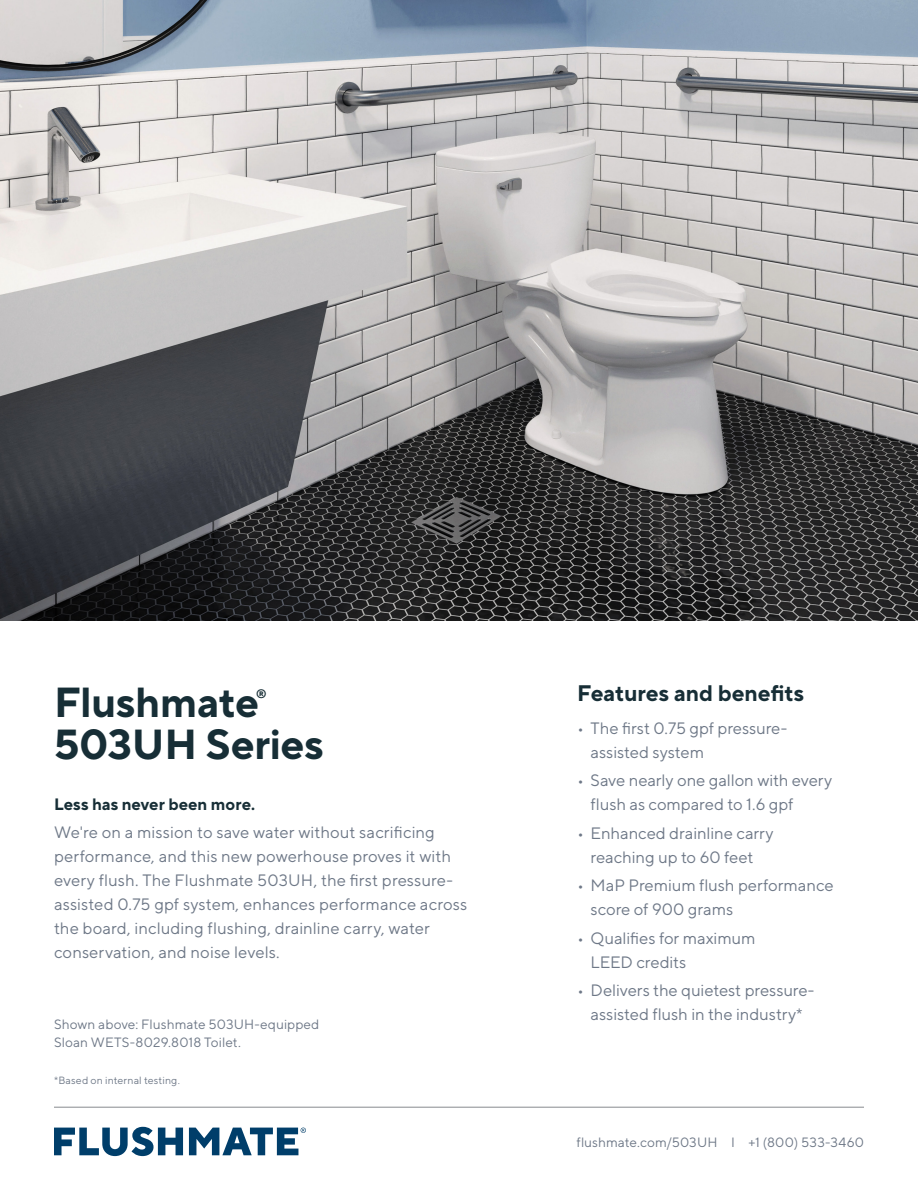
<style>
.page{position:relative;width:918px;height:1188px;background:#fff}
.page>*{position:absolute;margin:0;border:0;box-sizing:border-box;transform-origin:0 0}
.t1{font:700 42px "TT Norms Pro";letter-spacing:-.005em;color:#172e36}
.t2{font:700 22.5px "TT Norms Pro";color:#172e36}
.t3{font:16.5px/24px "TT Norms Pro";color:#6e7887}
.t4{font:700 16.5px "TT Norms Pro";letter-spacing:.005em;color:#172e36}
.t5{font:13.5px/18px "TT Norms Pro";letter-spacing:.01em;color:#6e7887}
.t6{font:700 12.3px "TT Norms Pro";color:#172e36}
.t7{font:10.5px "TT Norms Pro";letter-spacing:.015em;color:#6e7887}
</style>
<div class="page">
<img style="left:0;top:0;width:918px;height:621px">
<hr style="left:54px;top:1107px;width:810px;height:1px;background:#878a8f">
<svg style="left:54px;top:1127px;width:129px;height:29px"></svg>
<svg style="left:189px;top:1128px;width:117px;height:27px"></svg>
<h1 class="t1" style="left:54px;top:672px;width:207px">Flushmate</h1>
<p class="t6" style="left:256px;top:685px;width:12px">®</p>
<h1 class="t1" style="left:54px;top:713px;width:271px">503UH Series</h1>
<p class="t4" style="left:54px;top:792px;width:203px">Less has never been more.</p>
<p class="t3" style="left:54px;top:819px;width:415px">We're on a mission to save water without sacrificing performance, and this new powerhouse proves it with every flush. The Flushmate 503UH, the first pressure&shy;assisted 0.75 gpf system, enhances performance across the board, including flushing, drainline carry, water conservation, and noise levels.</p>
<p class="t5" style="left:54px;top:1014px;width:267px">Shown above: Flushmate 503UH-equipped<br>Sloan WETS-8029.8018 Toilet.</p>
<p class="t7" style="left:54px;top:1073px;width:127px">*Based on internal testing.</p>
<h2 class="t2" style="left:577px;top:676px;width:228px">Features and benefits</h2>
<p class="t3" style="left:591px;top:715px;width:198px;text-indent:-13px">• The first 0.75 gpf pressure&shy;assisted system</p>
<p class="t3" style="left:591px;top:767px;width:243px;text-indent:-13px">• Save nearly one gallon with every flush as compared to 1.6 gpf</p>
<p class="t3" style="left:577px;top:820px;width:198px;text-align:center">• Enhanced drainline carry reaching up to 60 feet</p>
<p class="t3" style="left:591px;top:872px;width:244px;text-indent:-13px">• MaP Premium flush performance score of 900 grams</p>
<p class="t3" style="left:591px;top:925px;width:166px;text-indent:-13px">• Qualifies for maximum<br>LEED credits</p>
<p class="t3" style="left:577px;top:977px;width:239px;text-align:center">• Delivers the quietest pressure&shy;assisted flush in the industry*</p>
<p class="t5" style="left:577px;top:1132px;width:289px">flushmate.com/503UH I +1 (800) 533-3460</p>
</div>
